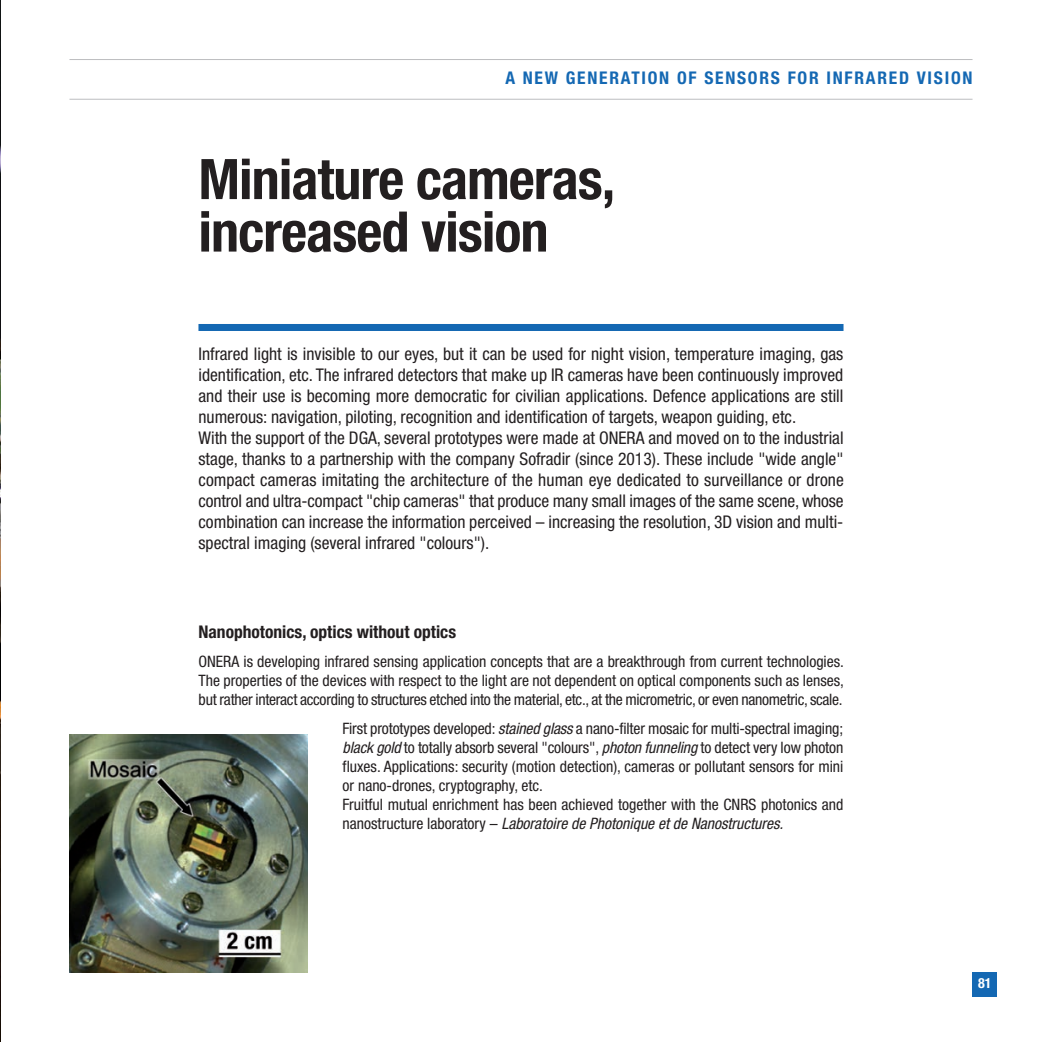
<style>
.page{position:relative;width:1042px;height:1042px;background:#fff}
.page>*{position:absolute;margin:0;border:0;box-sizing:border-box;transform-origin:0 0}
.t1{font:700 condensed 56px/52.5px "Helvetica Neue LT Std";letter-spacing:-.015em;color:#231f20}
.t2{font:condensed 17.5px/21px "Helvetica Neue LT Std";color:#231f20}
.t3{font:700 condensed 17.5px "Helvetica Neue LT Std";letter-spacing:.1em;color:#1468b3}
.t4{font:700 condensed 17.5px "Helvetica Neue LT Std";color:#231f20}
.t5{font:condensed 15.75px/18.9px "Helvetica Neue LT Std";color:#231f20;text-align:justify}
.t6{font:700 condensed 14px "Helvetica Neue LT Std";color:#fff}
.s1{font-style:italic}
</style>
<div class="page">
<div style="left:972px;top:972px;width:25px;height:25px;background:#1468b3"></div>
<div style="left:198px;top:324px;width:645px;height:7px;background:#1468b3"></div>
<hr style="left:69px;top:59px;width:903px;height:1px;background:#bcbdc0">
<hr style="left:69px;top:99px;width:903px;height:1px;background:#bcbdc0">
<img style="left:69px;top:734px;width:239px;height:238px">
<img style="left:0;top:1px;width:1px;height:1040px">
<p class="t3" style="left:505px;top:72px;width:469px">A NEW GENERATION OF SENSORS FOR INFRARED VISION</p>
<h1 class="t1" style="left:198px;top:158px;width:418px">Miniature cameras, increased vision</h1>
<p class="t2" style="left:198px;top:345px;width:647px">Infrared light is invisible to our eyes, but it can be used for night vision, temperature imaging, gas identification, etc. The infrared detectors that make up IR cameras have been continuously improved and their use is becoming more democratic for civilian applications. Defence applications are still numerous: navigation, piloting, recognition and identification of targets, weapon guiding, etc.<br>With the support of the DGA, several prototypes were made at ONERA and moved on to the industrial stage, thanks to a partnership with the company Sofradir (since 2013). These include "wide angle" compact cameras imitating the architecture of the human eye dedicated to surveillance or drone control and ultra-compact "chip cameras" that produce many small images of the same scene, whose combination can increase the information perceived – increasing the resolution, 3D vision and multi&shy;spectral imaging (several infrared "colours").</p>
<p class="t4" style="left:198px;top:625px;width:259px">Nanophotonics, optics without optics</p>
<p class="t5" style="left:198px;top:654px;width:647px">ONERA is developing infrared sensing application concepts that are a breakthrough from current technologies.<br>The properties of the devices with respect to the light are not dependent on optical components such as lenses, but rather interact according to structures etched into the material, etc., at the micrometric, or even nanometric, scale.</p>
<p class="t5" style="left:343px;top:720px;width:502px;text-align:left">First prototypes developed: <span class="s1">stained glass</span> a nano-filter mosaic for multi-spectral imaging; <span class="s1">black gold</span> to totally absorb several "colours", <span class="s1">photon funneling</span> to detect very low photon fluxes. Applications: security (motion detection), cameras or pollutant sensors for mini or nano-drones, cryptography, etc.<br>Fruitful mutual enrichment has been achieved together with the CNRS photonics and nanostructure laboratory – <span class="s1">Laboratoire de Photonique et de Nanostructures.</span></p>
<p class="t6" style="left:978px;top:978px;width:15px">81</p>
</div>
